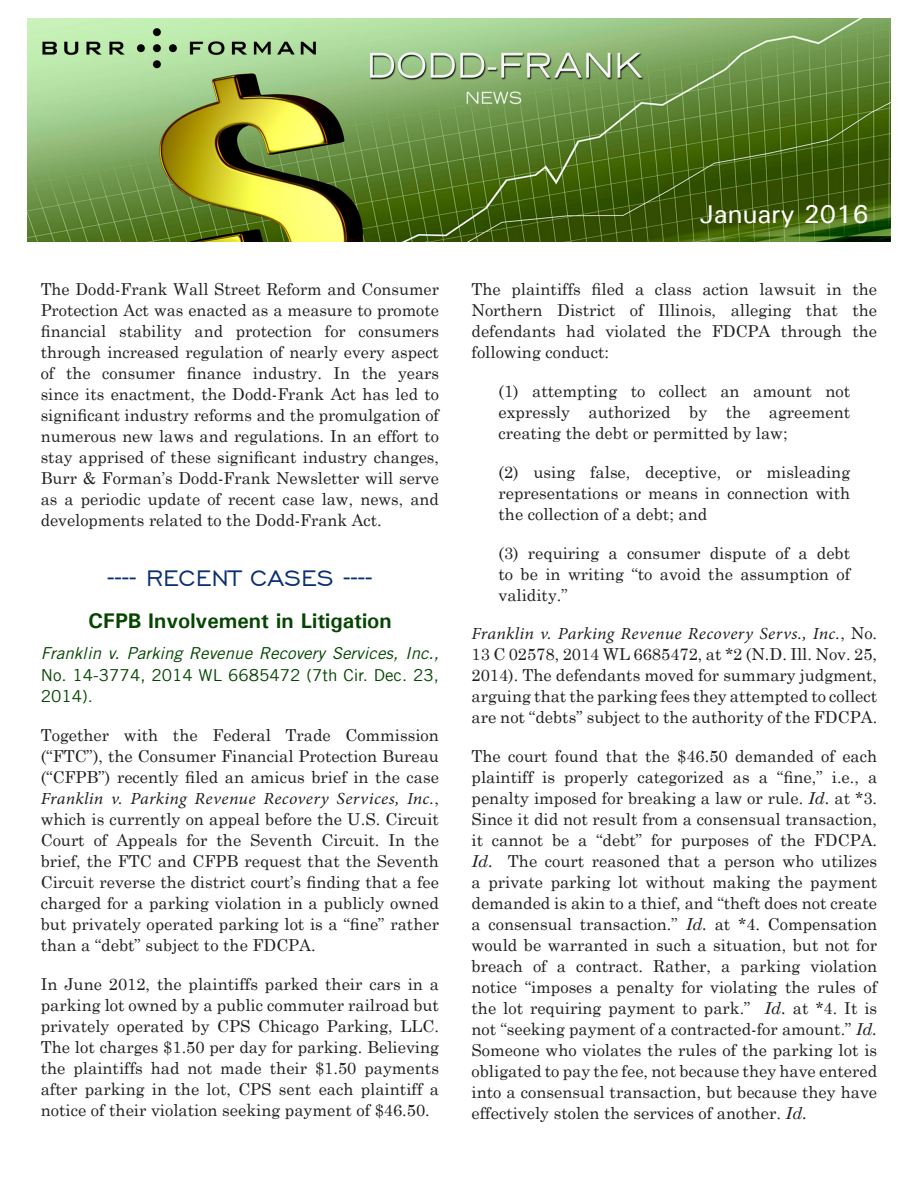
<style>
.page{position:relative;width:918px;height:1188px;background:#fff}
.page>*{position:absolute;margin:0;border:0;box-sizing:border-box;transform-origin:0 0}
.Section{font:28.5px "Engravers Gothic BT";color:#0a3072}
.Case_Header{font:500 25.8px "Univers";color:#fff}
.Case_Header-2{font:700 21.15px "Univers";color:#044600}
.Paragraph_Style_1{font:italic 16.95px "Minion Pro";letter-spacing:.02em;color:#231f20;scale:1.05 1}
.Paragraph_Style_1-2{font:16.5px/21px "Century Schoolbook";color:#231f20;text-align:justify}
.Paragraph_Style_1-3{font:italic 16.5px/21.8px "Trade Gothic LT Std";color:#044600;text-align:justify}
.s1{font-family:"Trade Gothic LT";font-style:normal}
.s2{font-family:"Century Schoolbook";font-style:normal;font-size:16.5px}
.s3{font-style:italic}
</style>
<div class="page">
<img style="left:27px;top:18px;width:864px;height:224px">
<p class="Paragraph_Style_1-2" style="left:41px;top:277px;width:400px">The Dodd-Frank Wall Street Reform and Consumer Protection Act was enacted as a measure to promote financial stability and protection for consumers through increased regulation of nearly every aspect of the consumer finance industry. In the years since its enactment, the Dodd-Frank Act has led to significant industry reforms and the promulgation of numerous new laws and regulations. In an effort to stay apprised of these significant industry changes, Burr &amp; Forman’s Dodd-Frank Newsletter will serve as a periodic update of recent case law, news, and developments related to the Dodd-Frank Act.</p>
<p class="Section" style="left:107px;top:562px;width:267px">---- RECENT CASES ----</p>
<p class="Case_Header-2" style="left:88px;top:607px;width:305px">CFPB Involvement in Litigation</p>
<p class="Paragraph_Style_1-3" style="left:41px;top:642px;width:400px">Franklin v. Parking Revenue Recovery Services, Inc., <span class="s1">No. 14-3774, 2014 WL 6685472 (7th Cir. Dec. 23, 2014).</span></p>
<p class="Paragraph_Style_1-2" style="left:41px;top:723px;width:400px">Together with the Federal Trade Commission (“FTC”), the Consumer Financial Protection Bureau (“CFPB”) recently filed an amicus brief in the case</p>
<p class="Paragraph_Style_1" style="left:41px;top:787px;width:381px">Franklin v. Parking Revenue Recovery Services, Inc.<span class="s2">,</span></p>
<p class="Paragraph_Style_1-2" style="left:41px;top:807px;width:400px">which is currently on appeal before the U.S. Circuit Court of Appeals for the Seventh Circuit. In the brief, the FTC and CFPB request that the Seventh Circuit reverse the district court’s finding that a fee charged for a parking violation in a publicly owned but privately operated parking lot is a “fine” rather than a “debt” subject to the FDCPA.</p>
<p class="Paragraph_Style_1-2" style="left:41px;top:972px;width:400px">In June 2012, the plaintiffs parked their cars in a parking lot owned by a public commuter railroad but privately operated by CPS Chicago Parking, LLC.<br>The lot charges $1.50 per day for parking. Believing the plaintiffs had not made their $1.50 payments after parking in the lot, CPS sent each plaintiff a notice of their violation seeking payment of $46.50.</p>
<p class="Case_Header" style="left:700px;top:198px;width:171px">January 2016</p>
<p class="Paragraph_Style_1-2" style="left:472px;top:277px;width:407px">The plaintiffs filed a class action lawsuit in the Northern District of Illinois, alleging that the defendants had violated the FDCPA through the following conduct:</p>
<p class="Paragraph_Style_1-2" style="left:499px;top:379px;width:353px">(1) attempting to collect an amount not expressly authorized by the agreement creating the debt or permitted by law;</p>
<p class="Paragraph_Style_1-2" style="left:499px;top:460px;width:353px">(2) using false, deceptive, or misleading representations or means in connection with the collection of a debt; and</p>
<p class="Paragraph_Style_1-2" style="left:499px;top:541px;width:353px">(3) requiring a consumer dispute of a debt to be in writing “to avoid the assumption of validity.”</p>
<p class="Paragraph_Style_1" style="left:472px;top:622px;width:388px">Franklin v. Parking Revenue Recovery Servs., Inc.<span class="s2">, No.</span></p>
<p class="Paragraph_Style_1-2" style="left:472px;top:643px;width:407px">13 C 02578, 2014 WL 6685472, at *2 (N.D. Ill. Nov. 25, 2014). The defendants moved for summary judgment, arguing that the parking fees they attempted to collect are not “debts” subject to the authority of the FDCPA.</p>
<p class="Paragraph_Style_1-2" style="left:472px;top:744px;width:407px">The court found that the $46.50 demanded of each plaintiff is properly categorized as a “fine,” i.e., a penalty imposed for breaking a law or rule. <span class="s3">Id.</span> at *3.<br>Since it did not result from a consensual transaction, it cannot be a “debt” for purposes of the FDCPA.<br><span class="s3">Id.</span> The court reasoned that a person who utilizes a private parking lot without making the payment demanded is akin to a thief, and “theft does not create a consensual transaction.” <span class="s3">Id.</span> at *4. Compensation would be warranted in such a situation, but not for breach of a contract. Rather, a parking violation notice “imposes a penalty for violating the rules of the lot requiring payment to park.” <span class="s3">Id.</span> at *4. It is not “seeking payment of a contracted-for amount.” <span class="s3">Id.<br></span>Someone who violates the rules of the parking lot is obligated to pay the fee, not because they have entered into a consensual transaction, but because they have effectively stolen the services of another. <span class="s3">Id.</span></p>
</div>
